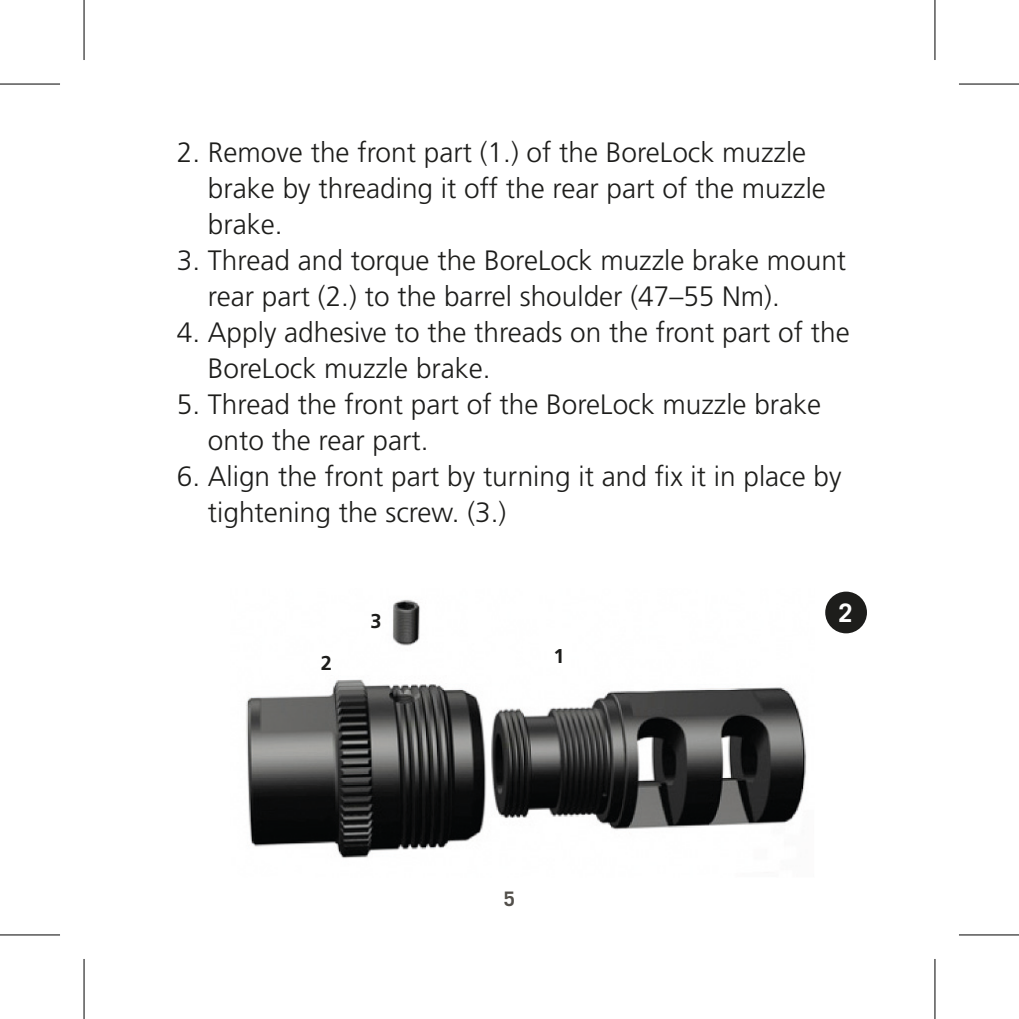
<style>
.page{position:relative;width:1019px;height:1019px;background:#fff}
.page>*{position:absolute;margin:0;border:0;box-sizing:border-box;transform-origin:0 0}
.t1{font:300 28px/36px "Frutiger";color:#1d1d1b}
.t2{font:700 25.6px "Trade Gothic LT Std";color:#fff}
.t3{font:700 20px "Frutiger";color:#1d1d1b}
.t4{font:700 20px "Trade Gothic LT Std";color:#524f4a}
</style>
<div class="page">
<div style="left:825px;top:591px;width:41px;height:42px;background:#1d1d1b;border-radius:50%"></div>
<img style="left:246px;top:599px;width:561px;height:259px">
<svg style="left:0;top:935px;width:60px;height:1px"></svg>
<svg style="left:959px;top:935px;width:59px;height:1px"></svg>
<svg style="left:935px;top:0;width:1px;height:60px"></svg>
<svg style="left:935px;top:959px;width:1px;height:59px"></svg>
<hr style="left:0;top:83px;width:60px;height:2px;background:#000">
<hr style="left:958px;top:83px;width:60px;height:2px;background:#000">
<hr style="left:0;top:934px;width:60px;height:1px;background:#000">
<hr style="left:958px;top:934px;width:60px;height:1px;background:#000">
<hr style="left:83px;top:0;width:2px;height:60px;background:#000">
<hr style="left:83px;top:958px;width:2px;height:60px;background:#000">
<hr style="left:934px;top:0;width:1px;height:60px;background:#000">
<hr style="left:934px;top:958px;width:1px;height:60px;background:#000">
<p class="t1" style="left:208px;top:134px;width:619px;text-indent:-31px">2. Remove the front part (1.) of the BoreLock muzzle brake by threading it off the rear part of the muzzle brake.</p>
<p class="t1" style="left:208px;top:242px;width:639px;text-indent:-31px">3. Thread and torque the BoreLock muzzle brake mount rear part (2.) to the barrel shoulder (47–55 Nm).</p>
<p class="t1" style="left:208px;top:314px;width:643px;text-indent:-31px">4. Apply adhesive to the threads on the front part of the<br>BoreLock muzzle brake.</p>
<p class="t1" style="left:208px;top:386px;width:614px;text-indent:-31px">5. Thread the front part of the BoreLock muzzle brake onto the rear part.</p>
<p class="t1" style="left:208px;top:459px;width:635px;text-indent:-31px">6. Align the front part by turning it and fix it in place by tightening the screw. (3.)</p>
<p class="t3" style="left:321px;top:651px;width:13px">2</p>
<p class="t3" style="left:370px;top:609px;width:13px">3</p>
<p class="t3" style="left:553px;top:644px;width:13px">1</p>
<p class="t4" style="left:504px;top:886px;width:13px">5</p>
<p class="t2" style="left:838px;top:596px;width:16px">2</p>
</div>
